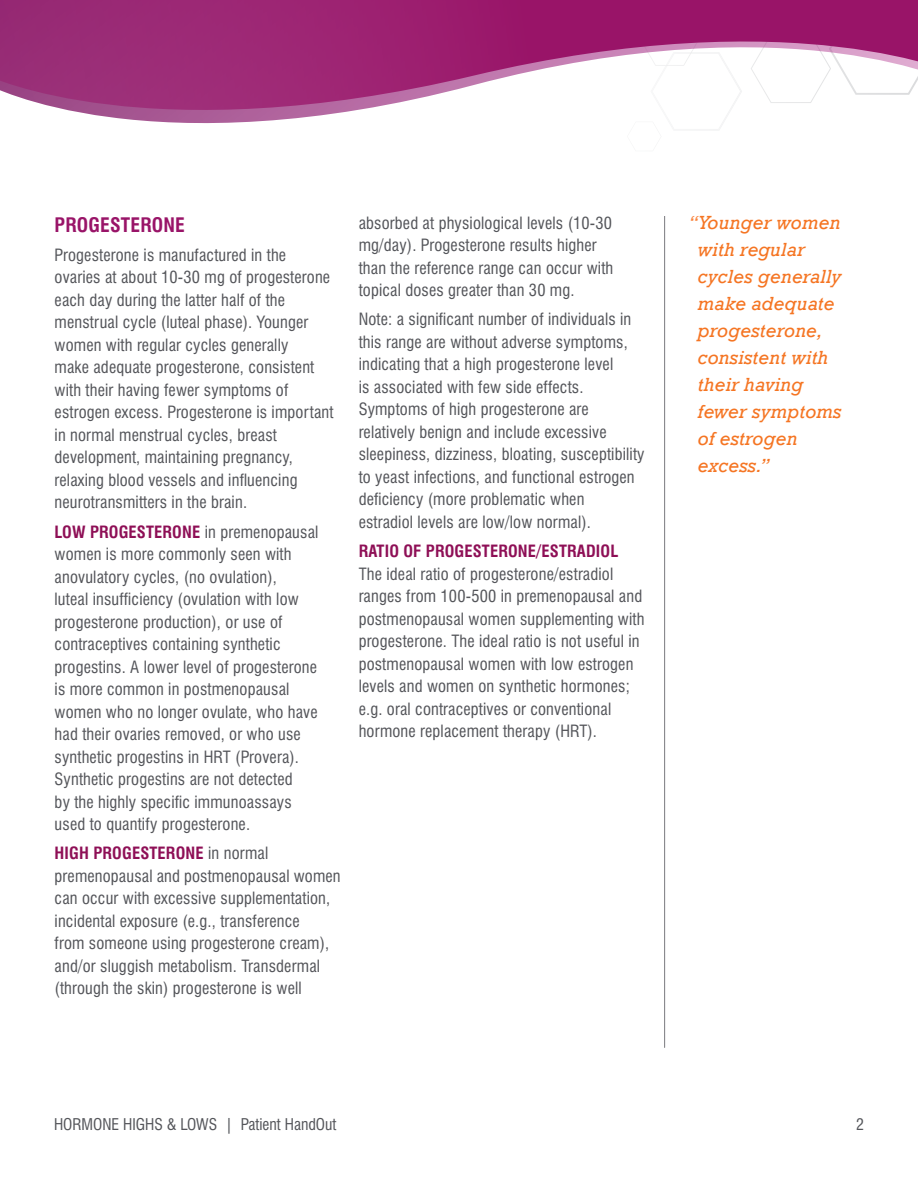
<style>
.page{position:relative;width:918px;height:1188px;background:#fff}
.page>*{position:absolute;margin:0;border:0;box-sizing:border-box;transform-origin:0 0}
.t1{font:italic 19.5px/27px "Rockwell";letter-spacing:.01em;color:#f57523}
.t2{font:700 condensed 19.5px "Swiss 721 BT";letter-spacing:.01em;color:#991468}
.t3{font:condensed 16.5px/22.5px "Swiss 721 BT";letter-spacing:.01em;color:#54555a}
.t4{font:condensed 15.75px "Swiss 721 BT";color:#54555a}
.s1{font-weight:700;color:#8e0f56}
.s2{color:#fa833c}
</style>
<div class="page">
<svg style="left:73px;top:111px;width:657px;height:14px"></svg>
<svg style="left:0;top:0;width:918px;height:111px"></svg>
<hr style="left:664px;top:216px;width:1px;height:832px;background:#8a8a8e">
<p class="t2" style="left:55px;top:213px;width:132px">PROGESTERONE</p>
<p class="t3" style="left:55px;top:244px;width:281px">Progesterone is manufactured in the ovaries at about 10-30 mg of progesterone each day during the latter half of the menstrual cycle (luteal phase). Younger women with regular cycles generally<br>make adequate progesterone, consistent with their having fewer symptoms of estrogen excess. Progesterone is important in normal menstrual cycles, breast development, maintaining pregnancy, relaxing blood vessels and influencing neurotransmitters in the brain.</p>
<p class="t3" style="left:55px;top:520px;width:265px"><span class="s1">LOW PROGESTERONE</span> in premenopausal women is more commonly seen with anovulatory cycles, (no ovulation),<br>luteal insufficiency (ovulation with low progesterone production), or use of contraceptives containing synthetic progestins. A lower level of progesterone is more common in postmenopausal women who no longer ovulate, who have had their ovaries removed, or who use synthetic progestins in HRT (Provera).<br>Synthetic progestins are not detected<br>by the highly specific immunoassays used to quantify progesterone.</p>
<p class="t3" style="left:55px;top:842px;width:288px"><span class="s1">HIGH PROGESTERONE</span> in normal premenopausal and postmenopausal women can occur with excessive supplementation, incidental exposure (e.g., transference<br>from someone using progesterone cream), and/or sluggish metabolism. Transdermal (through the skin) progesterone is well</p>
<p class="t3" style="left:359px;top:211px;width:256px">absorbed at physiological levels (10-30 mg/day). Progesterone results higher than the reference range can occur with topical doses greater than 30 mg.</p>
<p class="t3" style="left:359px;top:308px;width:287px">Note: a significant number of individuals in this range are without adverse symptoms, indicating that a high progesterone level<br>is associated with few side effects.<br>Symptoms of high progesterone are relatively benign and include excessive sleepiness, dizziness, bloating, susceptibility to yeast infections, and functional estrogen deficiency (more problematic when<br>estradiol levels are low/low normal).</p>
<p class="t3" style="left:359px;top:540px;width:287px"><span class="s1">RATIO OF PROGESTERONE/ESTRADIOL </span>The ideal ratio of progesterone/estradiol ranges from 100-500 in premenopausal and postmenopausal women supplementing with progesterone. The ideal ratio is not useful in postmenopausal women with low estrogen levels and women on synthetic hormones; e.g. oral contraceptives or conventional hormone replacement therapy (HRT).</p>
<p class="t1" style="left:698px;top:210px;width:145px;text-indent:-9px"><span class="s2">“</span>Younger women with regular cycles generally make adequate progesterone, consistent with their having fewer symptoms of estrogen excess.”</p>
<p class="t4" style="left:54px;top:1115px;width:284px">HORMONE HIGHS &amp; LOWS | Patient HandOut</p>
<p class="t4" style="left:856px;top:1115px;width:9px">2</p>
</div>
